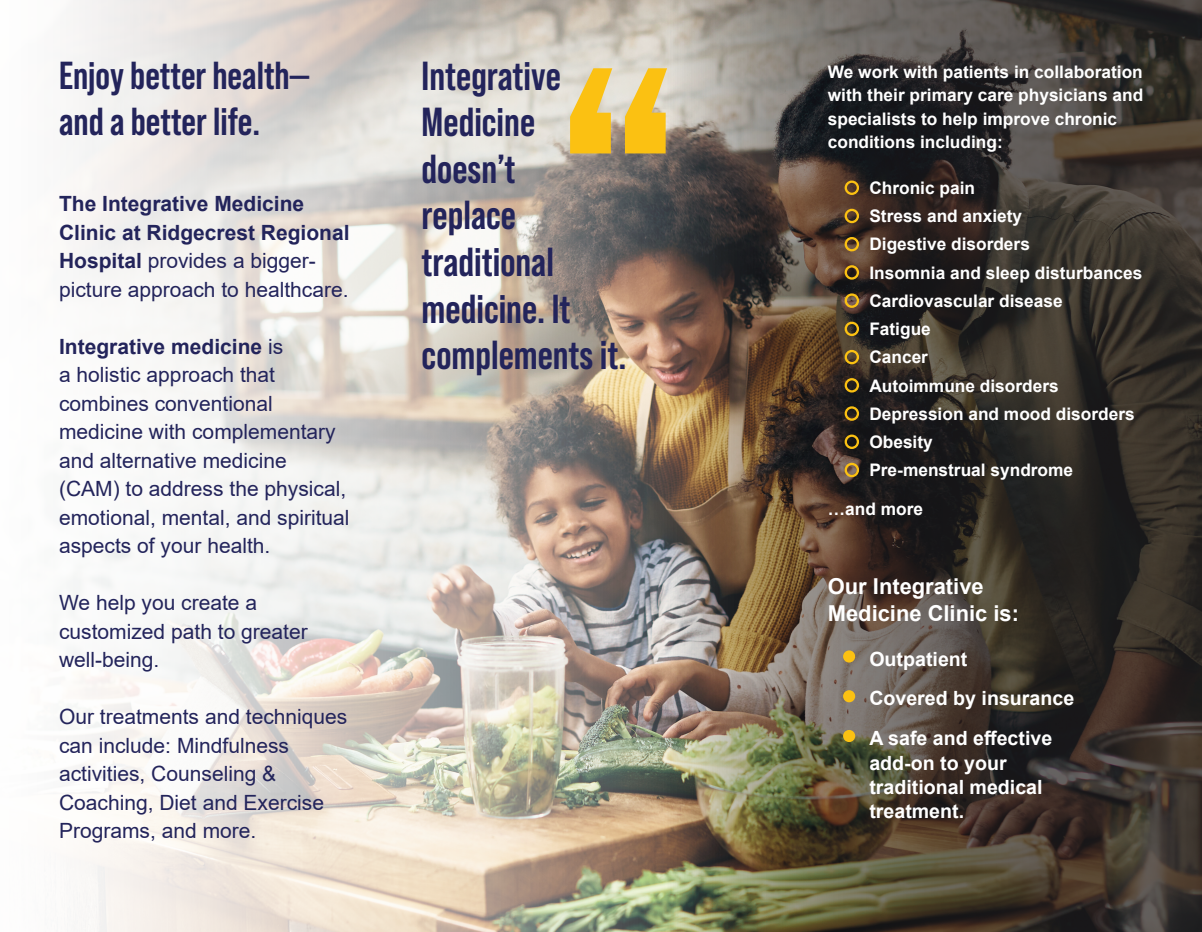
<style>
.page{position:relative;width:1202px;height:932px;background:#fff}
.page>*{position:absolute;margin:0;border:0;box-sizing:border-box;transform-origin:0 0}
.t1{font:700 370.2px "Bebas Neue Pro";color:#fbc112}
.t2{font:700 40.5px/46.5px "Bebas Neue Pro";color:#23245b}
.t3{font:700 39px/46.5px "Bebas Neue Pro";color:#23245b}
.p_body{font:700 21.9px/26.5px "Arial";color:#fff}
.p_body-2{font:21px/28.5px "Arial";color:#23245b}
.p_body-3{font:700 21px/28.5px "Arial";color:#23245b}
.bullets{font:700 19.65px/24.2px "Arial";color:#fff}
.bullets-2{font:700 17.25px "Arial";color:#fff}
.p_body-4{font:700 17.25px/23.1px "Arial";color:#fff}
.s1{font-weight:400}
.s2{font-weight:700}
</style>
<div class="page">
<img style="left:73px;top:0;width:594px;height:932px">
<img style="left:667px;top:0;width:535px;height:932px">
<div style="left:844px;top:180px;width:15px;height:15px;border:2px solid #fbc112;border-radius:50%"></div>
<div style="left:844px;top:209px;width:15px;height:14px;border:2px solid #fbc112;border-radius:50%"></div>
<div style="left:844px;top:237px;width:15px;height:14px;border:2px solid #fbc112;border-radius:50%"></div>
<div style="left:844px;top:265px;width:15px;height:15px;border:2px solid #fbc112;border-radius:50%"></div>
<div style="left:844px;top:293px;width:15px;height:15px;border:2px solid #fbc112;border-radius:50%"></div>
<div style="left:844px;top:321px;width:15px;height:15px;border:2px solid #fbc112;border-radius:50%"></div>
<div style="left:844px;top:350px;width:15px;height:14px;border:2px solid #fbc112;border-radius:50%"></div>
<div style="left:844px;top:378px;width:15px;height:14px;border:2px solid #fbc112;border-radius:50%"></div>
<div style="left:844px;top:406px;width:15px;height:15px;border:2px solid #fbc112;border-radius:50%"></div>
<div style="left:844px;top:434px;width:15px;height:15px;border:2px solid #fbc112;border-radius:50%"></div>
<div style="left:844px;top:463px;width:15px;height:14px;border:2px solid #fbc112;border-radius:50%"></div>
<div style="left:843px;top:650px;width:12px;height:12px;background:#fbc112;border-radius:50%"></div>
<div style="left:843px;top:690px;width:12px;height:12px;background:#fbc112;border-radius:50%"></div>
<div style="left:843px;top:730px;width:12px;height:12px;background:#fbc112;border-radius:50%"></div>
<h1 class="t3" style="left:59px;top:52px;width:252px">Enjoy better health— and a better life.</h1>
<p class="p_body-3" style="left:59px;top:190px;width:292px">The Integrative Medicine<br>Clinic at Ridgecrest Regional<br>Hospital <span class="s1">provides a bigger&shy;picture approach to healthcare.</span></p>
<p class="p_body-2" style="left:59px;top:332px;width:292px"><span class="s2">Integrative medicine</span> is<br>a holistic approach that combines conventional medicine with complementary and alternative medicine (CAM) to address the physical, emotional, mental, and spiritual aspects of your health.</p>
<p class="p_body-2" style="left:59px;top:588px;width:250px">We help you create a customized path to greater well-being.</p>
<p class="p_body-2" style="left:59px;top:702px;width:290px">Our treatments and techniques can include: Mindfulness activities, Counseling &amp;<br>Coaching, Diet and Exercise<br>Programs, and more.</p>
<p class="t2" style="left:421px;top:52px;width:206px">Integrative<br>Medicine doesn’t<br>replace traditional medicine. It complements it.</p>
<p class="t1" style="left:553px;top:-13px;width:130px">“</p>
<p class="p_body-4" style="left:828px;top:61px;width:317px">We work with patients in collaboration with their primary care physicians and specialists to help improve chronic conditions including:</p>
<p class="bullets-2" style="left:869px;top:175px;width:107px">Chronic pain</p>
<p class="bullets-2" style="left:869px;top:204px;width:154px">Stress and anxiety</p>
<p class="bullets-2" style="left:869px;top:232px;width:162px">Digestive disorders</p>
<p class="bullets-2" style="left:869px;top:260px;width:274px">Insomnia and sleep disturbances</p>
<p class="bullets-2" style="left:869px;top:288px;width:195px">Cardiovascular disease</p>
<p class="bullets-2" style="left:869px;top:317px;width:63px">Fatigue</p>
<p class="bullets-2" style="left:869px;top:345px;width:60px">Cancer</p>
<p class="bullets-2" style="left:869px;top:373px;width:191px">Autoimmune disorders</p>
<p class="bullets-2" style="left:869px;top:401px;width:267px">Depression and mood disorders</p>
<p class="bullets-2" style="left:869px;top:430px;width:65px">Obesity</p>
<p class="bullets-2" style="left:869px;top:458px;width:205px">Pre-menstrual syndrome</p>
<p class="p_body-4" style="left:828px;top:497px;width:97px">…and more</p>
<p class="p_body" style="left:828px;top:573px;width:193px">Our Integrative<br>Medicine Clinic is:</p>
<p class="bullets" style="left:869px;top:647px;width:100px">Outpatient</p>
<p class="bullets" style="left:869px;top:686px;width:206px">Covered by insurance</p>
<p class="bullets" style="left:869px;top:726px;width:184px">A safe and effective add-on to your traditional medical treatment.</p>
</div>
